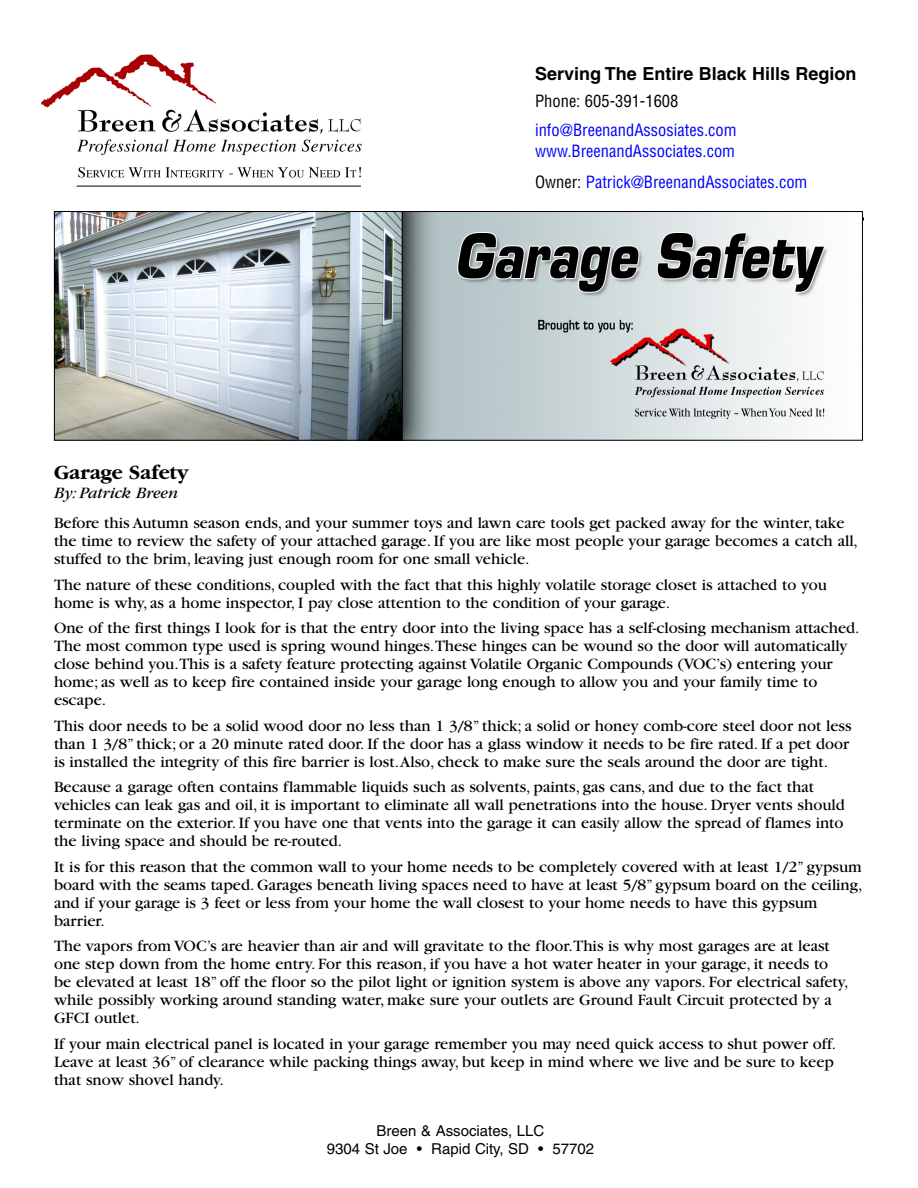
<style>
.page{position:relative;width:918px;height:1188px;background:#fff}
.page>*{position:absolute;margin:0;border:0;box-sizing:border-box;transform-origin:0 0}
.t1{font:700 21px "Garamond";color:#000}
.t2{font:700 18px "Helvetica";color:#000}
.t3{font:16.5px/18px "Garamond";color:#000}
.t4{font:condensed 16.5px/21px "Helvetica";color:#00f}
.t5{font:condensed 16.5px "Helvetica";color:#000}
.t6{font:italic 16.5px "Garamond";color:#000}
.t7{font:15px/18px "Helvetica";color:#000;text-align:center}
.s1{color:#000}
</style>
<div class="page">
<img style="left:41px;top:54px;width:321px;height:133px">
<hr style="left:54px;top:218px;width:810px;height:2px;background:#000">
<hr style="left:77px;top:186px;width:284px;height:1px;background:#000">
<img style="left:56px;top:213px;width:805px;height:226px">
<div style="left:54px;top:211px;width:809px;height:230px;border:1px solid #000"></div>
<p class="t2" style="left:535px;top:67px;width:323px">Serving The Entire Black Hills Region</p>
<p class="t5" style="left:535px;top:95px;width:145px">Phone: 605-391-1608</p>
<p class="t4" style="left:535px;top:121px;width:203px">info@BreenandAssosiates.com www.BreenandAssociates.com</p>
<p class="t4" style="left:535px;top:173px;width:274px"><span class="s1">Owner:</span> Patrick@BreenandAssociates.com</p>
<p class="t1" style="left:54px;top:464px;width:136px">Garage Safety</p>
<p class="t6" style="left:54px;top:487px;width:126px">By: Patrick Breen</p>
<p class="t3" style="left:54px;top:515px;width:806px">Before this Autumn season ends, and your summer toys and lawn care tools get packed away for the winter, take the time to review the safety of your attached garage. If you are like most people your garage becomes a catch all, stuffed to the brim, leaving just enough room for one small vehicle.</p>
<p class="t3" style="left:54px;top:577px;width:774px">The nature of these conditions, coupled with the fact that this highly volatile storage closet is attached to you home is why, as a home inspector, I pay close attention to the condition of your garage.</p>
<p class="t3" style="left:54px;top:620px;width:807px">One of the first things I look for is that the entry door into the living space has a self-closing mechanism attached.<br>The most common type used is spring wound hinges.These hinges can be wound so the door will automatically close behind you.This is a safety feature protecting against Volatile Organic Compounds (VOC’s) entering your home; as well as to keep fire contained inside your garage long enough to allow you and your family time to escape.</p>
<p class="t3" style="left:54px;top:718px;width:799px">This door needs to be a solid wood door no less than 1 3/8” thick; a solid or honey comb-core steel door not less than 1 3/8” thick; or a 20 minute rated door. If the door has a glass window it needs to be fire rated. If a pet door is installed the integrity of this fire barrier is lost.Also, check to make sure the seals around the door are tight.</p>
<p class="t3" style="left:54px;top:779px;width:792px">Because a garage often contains flammable liquids such as solvents, paints, gas cans, and due to the fact that vehicles can leak gas and oil, it is important to eliminate all wall penetrations into the house. Dryer vents should terminate on the exterior. If you have one that vents into the garage it can easily allow the spread of flames into the living space and should be re-routed.</p>
<p class="t3" style="left:54px;top:859px;width:810px">It is for this reason that the common wall to your home needs to be completely covered with at least 1/2” gypsum board with the seams taped. Garages beneath living spaces need to have at least 5/8” gypsum board on the ceiling, and if your garage is 3 feet or less from your home the wall closest to your home needs to have this gypsum barrier.</p>
<p class="t3" style="left:54px;top:938px;width:796px">The vapors from VOC’s are heavier than air and will gravitate to the floor.This is why most garages are at least one step down from the home entry. For this reason, if you have a hot water heater in your garage, it needs to be elevated at least 18” off the floor so the pilot light or ignition system is above any vapors. For electrical safety, while possibly working around standing water, make sure your outlets are Ground Fault Circuit protected by a GFCI outlet.</p>
<p class="t3" style="left:54px;top:1036px;width:784px">If your main electrical panel is located in your garage remember you may need quick access to shut power off.<br>Leave at least 36” of clearance while packing things away, but keep in mind where we live and be sure to keep that snow shovel handy.</p>
<p class="t7" style="left:327px;top:1123px;width:269px">Breen &amp; Associates, LLC<br>9304 St Joe • Rapid City, SD • 57702</p>
</div>
